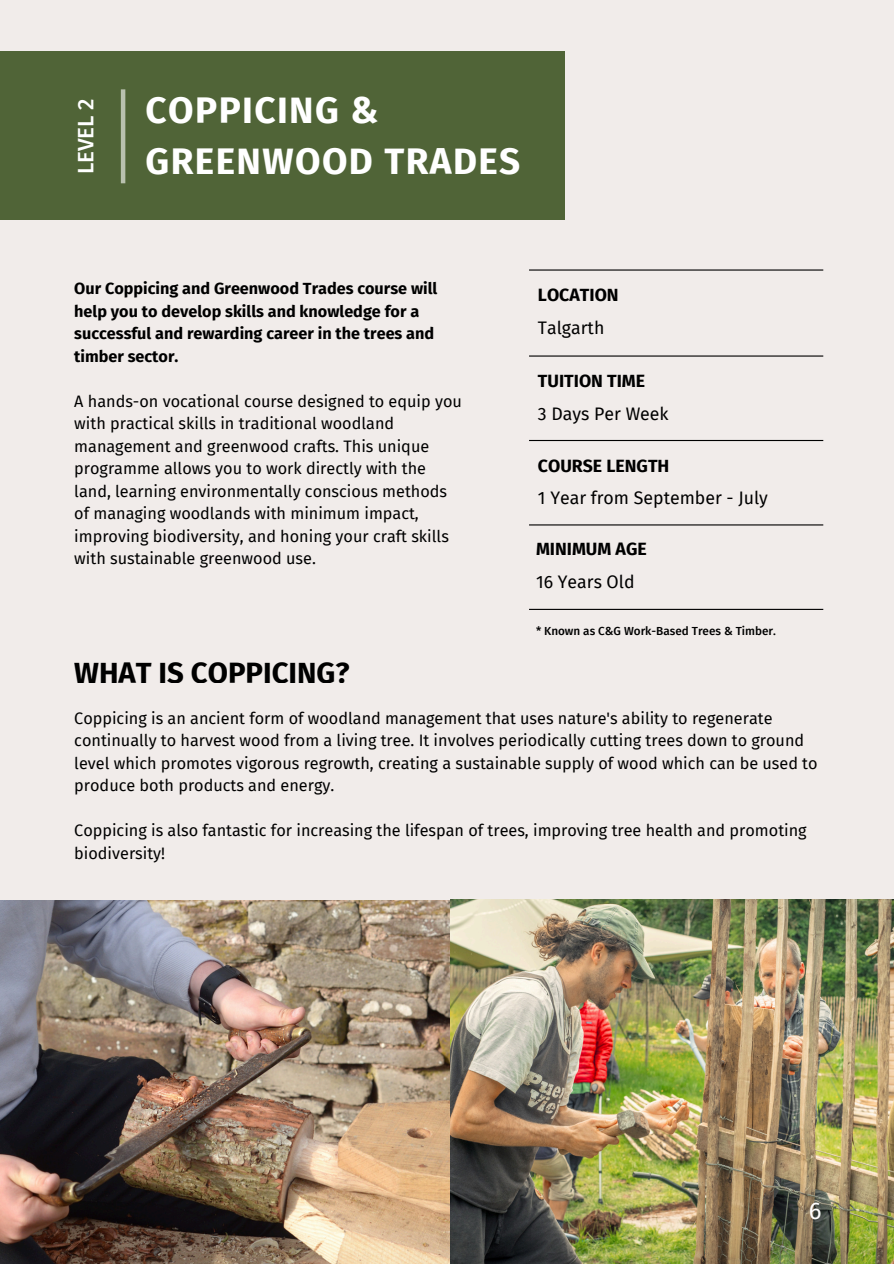
<style>
.page{position:relative;width:894px;height:1264px;background:#fff}
.page>*{position:absolute;margin:0;border:0;box-sizing:border-box;transform-origin:0 0}
.t1{font:700 36.9px "Fira Sans";letter-spacing:.04em;color:#fff}
.t2{font:700 29.25px "Fira Sans";color:#000}
.t3{font:24px "Fira Sans";color:#fff}
.t4{font:500 22.35px "Fira Sans";color:#fff}
.t5{font:17.7px "Fira Sans";color:#000}
.t6{font:700 17.7px "Fira Sans";color:#000}
.t7{font:16.2px/22.5px "Fira Sans";color:#000}
.t8{font:700 16.2px/22.5px "Fira Sans";color:#000}
.t9{font:500 11.7px "Fira Sans";color:#000}
</style>
<div class="page">
<div style="left:0;top:0;width:893px;height:1263px;background:#f1ecea"></div>
<img style="left:0;top:900px;width:450px;height:363px">
<img style="left:450px;top:899px;width:443px;height:364px">
<hr style="left:529px;top:269px;width:294px;height:1px;background:#000">
<hr style="left:529px;top:355px;width:294px;height:1px;background:#000">
<hr style="left:529px;top:440px;width:294px;height:1px;background:#000">
<hr style="left:529px;top:524px;width:294px;height:1px;background:#000">
<hr style="left:529px;top:609px;width:294px;height:1px;background:#000">
<div style="left:0;top:51px;width:564px;height:169px;background:#506437"></div>
<hr style="left:121px;top:89px;width:4px;height:94px;background:#b9c1af">
<h3 class="t4" style="left:72px;top:174px;width:77px;rotate:-90deg">LEVEL 2</h3>
<h1 class="t1" style="left:146px;top:88px;width:234px">COPPICING &amp;</h1>
<h1 class="t1" style="left:146px;top:139px;width:376px">GREENWOOD TRADES</h1>
<p class="t8" style="left:74px;top:277px;width:364px">Our Coppicing and Greenwood Trades course will help you to develop skills and knowledge for a successful and rewarding career in the trees and timber sector.</p>
<p class="t7" style="left:74px;top:390px;width:389px">A hands-on vocational course designed to equip you with practical skills in traditional woodland management and greenwood crafts. This unique programme allows you to work directly with the land, learning environmentally conscious methods of managing woodlands with minimum impact, improving biodiversity, and honing your craft skills with sustainable greenwood use.</p>
<p class="t6" style="left:538px;top:285px;width:82px">LOCATION</p>
<p class="t5" style="left:538px;top:317px;width:68px">Talgarth</p>
<p class="t6" style="left:538px;top:371px;width:109px">TUITION TIME</p>
<p class="t5" style="left:538px;top:403px;width:132px">3 Days Per Week</p>
<p class="t6" style="left:538px;top:455px;width:133px">COURSE LENGTH</p>
<p class="t5" style="left:538px;top:488px;width:231px">1 Year from September - July</p>
<p class="t6" style="left:536px;top:539px;width:112px">MINIMUM AGE</p>
<p class="t5" style="left:536px;top:571px;width:100px">16 Years Old</p>
<p class="t9" style="left:536px;top:624px;width:241px">* Known as C&amp;G Work-Based Trees &amp; Timber.</p>
<h2 class="t2" style="left:74px;top:655px;width:277px">WHAT IS COPPICING?</h2>
<p class="t7" style="left:74px;top:707px;width:744px">Coppicing is an ancient form of woodland management that uses nature's ability to regenerate continually to harvest wood from a living tree. It involves periodically cutting trees down to ground level which promotes vigorous regrowth, creating a sustainable supply of wood which can be used to produce both products and energy.</p>
<p class="t7" style="left:74px;top:819px;width:733px">Coppicing is also fantastic for increasing the lifespan of trees, improving tree health and promoting biodiversity!</p>
<h3 class="t3" style="left:808px;top:1196px;width:14px">6</h3>
</div>
